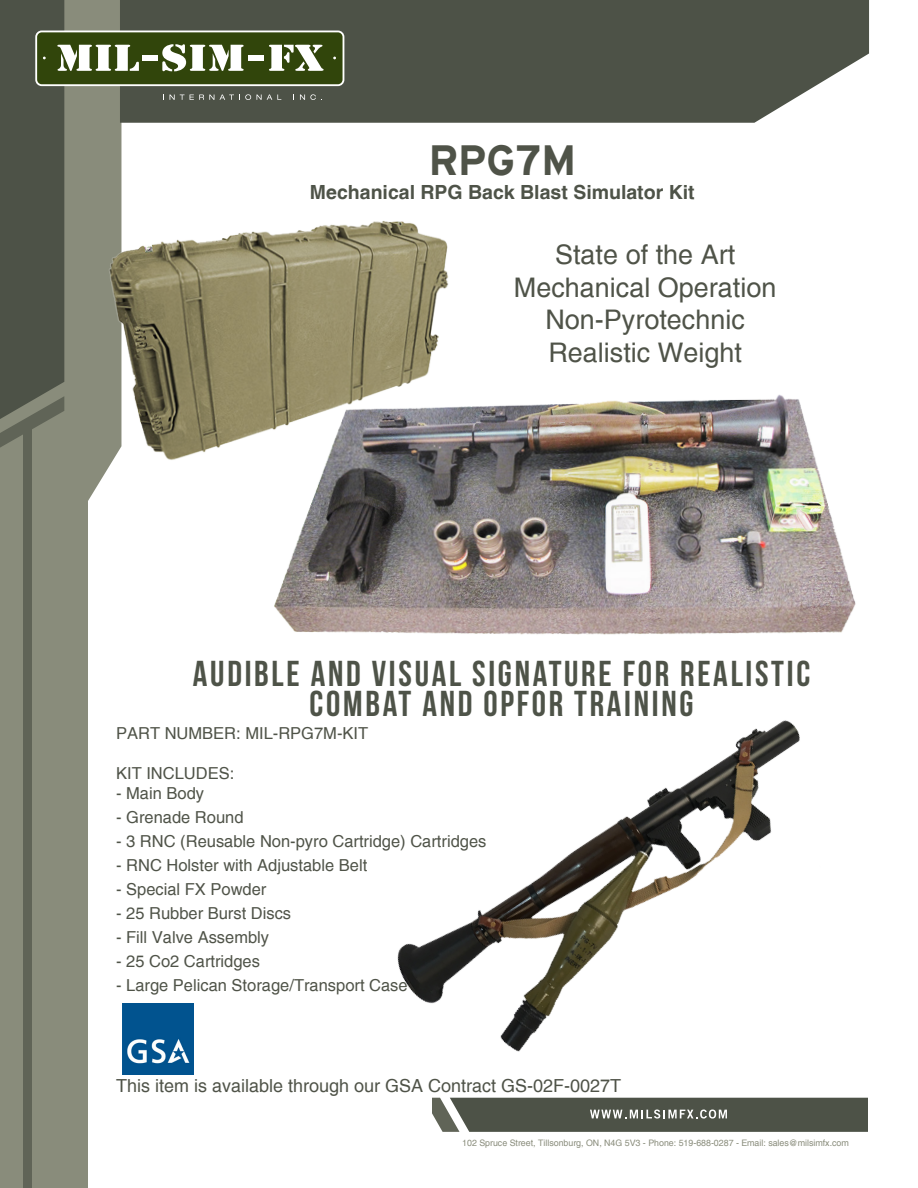
<style>
.page{position:relative;width:918px;height:1188px;background:#fff}
.page>*{position:absolute;margin:0;border:0;box-sizing:border-box;transform-origin:0 0}
.t1{font:45px "Hitthe Road";color:#4f5348}
.t2{font:36px/30px "Bebas Neue";letter-spacing:.075em;color:#4e5348;text-align:center}
.t3{font:27px "Helvetica";color:#4f5348}
.t4{font:700 19.5px "Helvetica";color:#4e5348}
.t5{font:18px "Helvetica";color:#4f5348}
.t6{font:16.5px "Helvetica";color:#4f5348}
.t7{font:condensed 8.85px "Helvetica";color:#898c7b;scale:1.2 1}
</style>
<div class="page">
<div style="left:0;top:0;width:87px;height:1188px;background:#898c7b"></div>
<div style="left:24px;top:424px;width:8px;height:764px;background:#606457"></div>
<div style="left:139px;top:0;width:730px;height:123px;background:#4d5247"></div>
<div style="left:36px;top:31px;width:307px;height:54px;background:#31450b;border-radius:6px"></div>
<div style="left:35px;top:31px;width:309px;height:55px;border:2px solid #fff;border-radius:6px"></div>
<div style="left:142px;top:55px;width:15px;height:6px;background:#fff"></div>
<svg style="left:162px;top:44px;width:82px;height:27px"></svg>
<div style="left:249px;top:55px;width:15px;height:6px;background:#fff"></div>
<svg style="left:269px;top:45px;width:55px;height:26px"></svg>
<svg style="left:170px;top:94px;width:111px;height:6px"></svg>
<svg style="left:300px;top:94px;width:22px;height:6px"></svg>
<svg style="left:0;top:0;width:139px;height:448px"></svg>
<svg style="left:432px;top:1099px;width:436px;height:33px;background:#595e53"></svg>
<img style="left:93px;top:142px;width:763px;height:493px">
<img style="left:397px;top:720px;width:471px;height:379px">
<img style="left:122px;top:1003px;width:71px;height:71px">
<p class="t1" style="left:429px;top:141px;width:149px">RPG7M</p>
<p class="t4" style="left:310px;top:180px;width:386px">Mechanical RPG Back Blast Simulator Kit</p>
<p class="t3" style="left:555px;top:239px;width:182px">State of the Art</p>
<p class="t3" style="left:514px;top:272px;width:264px">Mechanical Operation</p>
<p class="t3" style="left:545px;top:304px;width:201px">Non-Pyrotechnic</p>
<p class="t3" style="left:548px;top:336px;width:195px">Realistic Weight</p>
<p class="t2" style="left:193px;top:658px;width:619px">AUDIBLE AND VISUAL SIGNATURE FOR REALISTIC<br>COMBAT AND OPFOR TRAINING</p>
<p class="t6" style="left:116px;top:724px;width:254px">PART NUMBER: MIL-RPG7M-KIT</p>
<p class="t6" style="left:116px;top:763px;width:120px">KIT INCLUDES:</p>
<p class="t6" style="left:116px;top:783px;width:90px">- Main Body</p>
<p class="t6" style="left:116px;top:807px;width:129px">- Grenade Round</p>
<p class="t6" style="left:116px;top:831px;width:372px">- 3 RNC (Reusable Non-pyro Cartridge) Cartridges</p>
<p class="t6" style="left:116px;top:855px;width:253px">- RNC Holster with Adjustable Belt</p>
<p class="t6" style="left:116px;top:879px;width:152px">- Special FX Powder</p>
<p class="t6" style="left:116px;top:903px;width:177px">- 25 Rubber Burst Discs</p>
<p class="t6" style="left:116px;top:927px;width:155px">- Fill Valve Assembly</p>
<p class="t6" style="left:116px;top:951px;width:145px">- 25 Co2 Cartridges</p>
<p class="t6" style="left:116px;top:975px;width:293px">- Large Pelican Storage/Transport Case</p>
<p class="t5" style="left:116px;top:1075px;width:507px">This item is available through our GSA Contract GS-02F-0027T</p>
<p class="t7" style="left:462px;top:1137px;width:324px">102 Spruce Street, Tillsonburg, ON, N4G 5V3 - Phone: 519-688-0287 - Email: sales@milsimfx.com</p>
</div>
